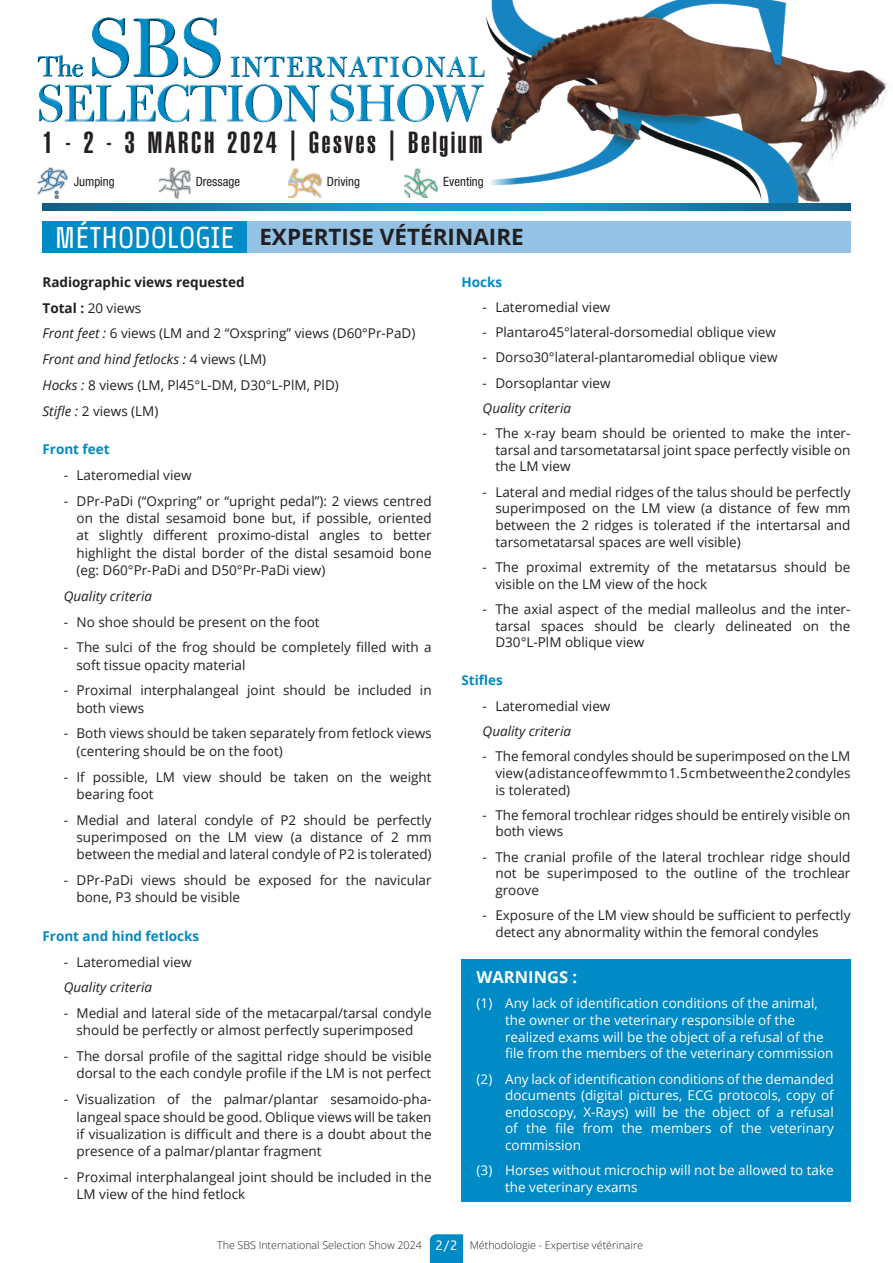
<style>
.page{position:relative;width:893px;height:1263px;background:#fff}
.page>*{position:absolute;margin:0;border:0;box-sizing:border-box;transform-origin:0 0}
.t1{font:30px "Helvetica LT Std Ultra Comp";letter-spacing:.08em;color:#231f20;scale:1.05 1}
.t2{font:700 22.5px "Open Sans";color:#231f20}
.t3{font:700 16.5px "Open Sans";color:#fff}
.t4{font:13.5px/17.2px "Open Sans";color:#231f20}
.t5{font:13.5px/16.6px "Open Sans";color:#fff}
.t6{font:italic 13.5px "Open Sans";color:#231f20}
.t7{font:700 13.5px "Open Sans";color:#008ac6}
.t8{font:condensed 12.75px "Helvetica Neue LT Std";color:#231f20}
.t9{font:300 10.65px "Open Sans";color:#231f20}
.s1{font-family:"Cinecav XUI";font-weight:400;font-size:28.5px;color:#fff}
.s2{font-weight:700}
.s3{font-style:italic}
.s4{font-family:"Cinecav XUI";font-weight:400;font-size:12.75px;color:#fff}
</style>
<div class="page">
<img style="left:484px;top:0;width:403px;height:209px">
<svg style="left:484px;top:168px;width:32px;height:35px"></svg>
<svg style="left:43px;top:204px;width:807px;height:6px"></svg>
<svg style="left:288px;top:169px;width:33px;height:29px"></svg>
<svg style="left:404px;top:169px;width:33px;height:29px"></svg>
<svg style="left:38px;top:168px;width:29px;height:31px"></svg>
<svg style="left:159px;top:168px;width:31px;height:31px"></svg>
<div style="left:36px;top:15px;width:450px;height:106px;background:#fff"></div>
<div style="left:36px;top:18px;width:451px;height:106px;background:#231f20;opacity:.75"></div>
<div style="left:43px;top:221px;width:225px;height:32px;background:#008ac6"></div>
<div style="left:247px;top:221px;width:603px;height:32px;background:#93c2e4"></div>
<div style="left:461px;top:959px;width:389px;height:242px;background:#008ac6"></div>
<svg style="left:430px;top:1234px;width:33px;height:29px"></svg>
<h1 class="t1" style="left:43px;top:125px;width:421px">1 - 2 - 3 MARCH 2024 | Gesves | Belgium</h1>
<p class="t8" style="left:74px;top:174px;width:43px">Jumping</p>
<p class="t8" style="left:196px;top:174px;width:46px">Dressage</p>
<p class="t8" style="left:327px;top:174px;width:35px">Driving</p>
<p class="t8" style="left:443px;top:174px;width:42px">Eventing</p>
<h2 class="t2" style="left:55px;top:221px;width:470px"><span class="s1">MÉTHODOLOGIE</span> EXPERTISE VÉTÉRINAIRE</h2>
<p class="t4" style="left:43px;top:269px;width:374px;line-height:25.8px"><span class="s2">Radiographic views requested<br>Total :</span> 20 views<br><span class="s3">Front feet :</span> 6 views (LM and 2 “Oxspring” views (D60°Pr-PaD)<br><span class="s3">Front and hind fetlocks :</span> 4 views (LM)<br><span class="s3">Hocks :</span> 8 views (LM, Pl45°L-DM, D30°L-PlM, PlD)<br><span class="s3">Stifle :</span> 2 views (LM)</p>
<p class="t7" style="left:43px;top:440px;width:69px">Front feet</p>
<p class="t4" style="left:64px;top:466px;width:129px">- Lateromedial view</p>
<p class="t4" style="left:77px;top:492px;width:357px;text-align:justify;text-indent:-13px">- DPr-PaDi (“Oxpring” or “upright pedal”): 2 views centred on the distal sesamoid bone but, if possible, oriented at slightly different proximo-distal angles to better highlight the distal border of the distal sesamoid bone (eg: D60°Pr-PaDi and D50°Pr-PaDi view)</p>
<p class="t6" style="left:64px;top:587px;width:90px">Quality criteria</p>
<p class="t4" style="left:64px;top:613px;width:257px">- No shoe should be present on the foot</p>
<p class="t4" style="left:77px;top:638px;width:357px;text-indent:-13px">- The sulci of the frog should be completely filled with a soft tissue opacity material</p>
<p class="t4" style="left:77px;top:681px;width:357px;text-indent:-13px">- Proximal interphalangeal joint should be included in both views</p>
<p class="t4" style="left:77px;top:724px;width:357px;text-indent:-13px">- Both views should be taken separately from fetlock views (centering should be on the foot)</p>
<p class="t4" style="left:77px;top:768px;width:357px;text-indent:-13px">- If possible, LM view should be taken on the weight bearing foot</p>
<p class="t4" style="left:77px;top:811px;width:357px;text-align:justify;text-indent:-13px">- Medial and lateral condyle of P2 should be perfectly superimposed on the LM view (a distance of 2 mm between the medial and lateral condyle of P2 is tolerated)</p>
<p class="t4" style="left:77px;top:871px;width:357px;text-indent:-13px">- DPr-PaDi views should be exposed for the navicular bone, P3 should be visible</p>
<p class="t7" style="left:43px;top:926px;width:158px">Front and hind fetlocks</p>
<p class="t4" style="left:64px;top:953px;width:129px">- Lateromedial view</p>
<p class="t6" style="left:64px;top:978px;width:90px">Quality criteria</p>
<p class="t4" style="left:64px;top:1004px;width:369px;text-align:center">- Medial and lateral side of the metacarpal/tarsal condyle should be perfectly or almost perfectly superimposed</p>
<p class="t4" style="left:64px;top:1047px;width:369px;text-align:right">- The dorsal profile of the sagittal ridge should be visible dorsal to the each condyle profile if the LM is not perfect</p>
<p class="t4" style="left:77px;top:1090px;width:357px;text-align:justify;text-indent:-13px">- Visualization of the palmar/plantar sesamoido-pha&shy;langeal space should be good. Oblique views will be taken if visualization is difficult and there is a doubt about the presence of a palmar/plantar fragment</p>
<p class="t4" style="left:77px;top:1168px;width:357px;text-indent:-13px">- Proximal interphalangeal joint should be included in the<br>LM view of the hind fetlock</p>
<p class="t7" style="left:461px;top:272px;width:42px">Hocks</p>
<p class="t4" style="left:483px;top:298px;width:129px">- Lateromedial view</p>
<p class="t4" style="left:483px;top:323px;width:295px">- Plantaro45°lateral-dorsomedial oblique view</p>
<p class="t4" style="left:483px;top:348px;width:296px">- Dorso30°lateral-plantaromedial oblique view</p>
<p class="t4" style="left:483px;top:374px;width:129px">- Dorsoplantar view</p>
<p class="t6" style="left:483px;top:399px;width:90px">Quality criteria</p>
<p class="t4" style="left:495px;top:424px;width:357px;line-height:16.6px;text-align:justify;text-indent:-13px">- The x-ray beam should be oriented to make the inter&shy;tarsal and tarsometatarsal joint space perfectly visible on the LM view</p>
<p class="t4" style="left:495px;top:483px;width:357px;line-height:16.6px;text-align:justify;text-indent:-13px">- Lateral and medial ridges of the talus should be perfectly superimposed on the LM view (a distance of few mm between the 2 ridges is tolerated if the intertarsal and tarsometatarsal spaces are well visible)</p>
<p class="t4" style="left:495px;top:558px;width:357px;line-height:16.6px;text-indent:-13px">- The proximal extremity of the metatarsus should be visible on the LM view of the hock</p>
<p class="t4" style="left:495px;top:600px;width:357px;line-height:16.6px;text-align:justify;text-indent:-13px">- The axial aspect of the medial malleolus and the inter&shy;tarsal spaces should be clearly delineated on the D30°L-PlM oblique view</p>
<p class="t7" style="left:461px;top:671px;width:43px">Stifles</p>
<p class="t4" style="left:483px;top:697px;width:129px">- Lateromedial view</p>
<p class="t6" style="left:483px;top:722px;width:90px">Quality criteria</p>
<p class="t4" style="left:495px;top:747px;width:357px;line-height:16.6px;text-align:justify;text-indent:-13px">- The femoral condyles should be superimposed on the LM view (a distance of few mm to 1.5 cm between the 2 condyles is tolerated)</p>
<p class="t4" style="left:495px;top:806px;width:357px;line-height:16.6px;text-indent:-13px">- The femoral trochlear ridges should be entirely visible on both views</p>
<p class="t4" style="left:495px;top:848px;width:357px;line-height:16.6px;text-align:justify;text-indent:-13px">- The cranial profile of the lateral trochlear ridge should not be superimposed to the outline of the trochlear groove</p>
<p class="t4" style="left:495px;top:907px;width:357px;line-height:16.6px;text-indent:-13px">- Exposure of the LM view should be sufficient to perfectly detect any abnormality within the femoral condyles</p>
<p class="t3" style="left:477px;top:965px;width:102px">WARNINGS :</p>
<p class="t5" style="left:505px;top:995px;width:330px;text-indent:-28px">(1) Any lack of identification conditions of the animal, the owner or the veterinary responsible of the realized exams will be the object of a refusal of the file from the members of the veterinary commission</p>
<p class="t5" style="left:505px;top:1070px;width:330px;text-align:justify;text-indent:-28px">(2) Any lack of identification conditions of the demanded documents (digital pictures, ECG protocols, copy of endoscopy, X-Rays) will be the object of a refusal of the file from the members of the veterinary commission</p>
<p class="t5" style="left:505px;top:1162px;width:330px;text-indent:-28px">(3) Horses without microchip will not be allowed to take the veterinary exams</p>
<p class="t9" style="left:217px;top:1238px;width:427px">The SBS International Selection Show 2024 <span class="s4">2/2</span> Méthodologie - Expertise vétérinaire</p>
</div>
